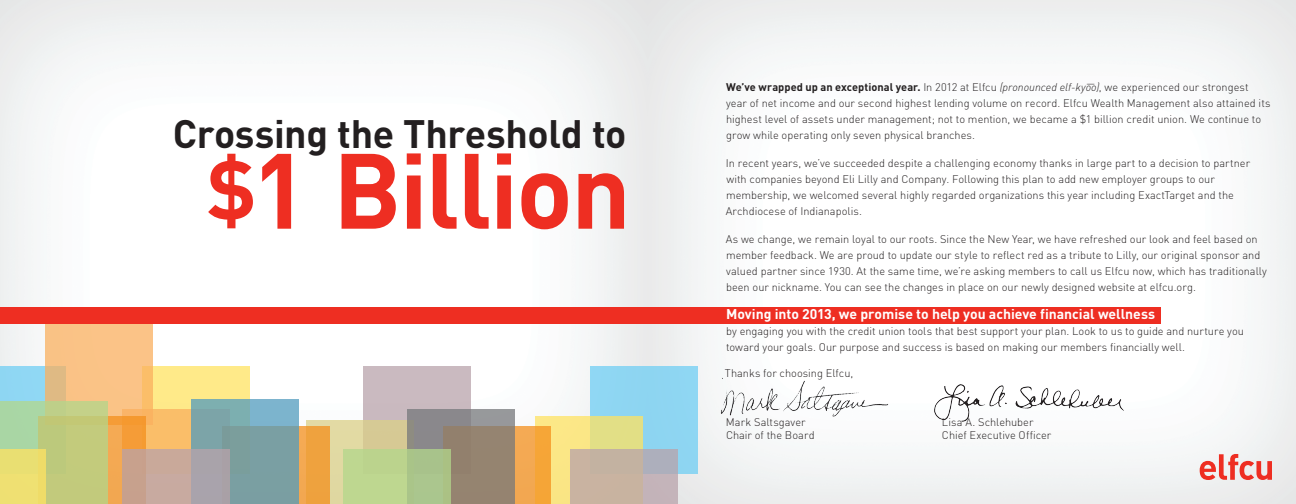
<style>
.page{position:relative;width:1296px;height:504px;background:#fff}
.page>*{position:absolute;margin:0;border:0;box-sizing:border-box;transform-origin:0 0}
.t1{font:700 105.1px "DINOT";letter-spacing:-.025em;color:#ee2e22}
.t2{font:700 39.2px "DINOT";letter-spacing:-.01em;color:#231f20}
.t3{font:700 14px "DINOT";color:#fff}
.t4{font:300 11px/16px "DINOT";color:#231f20}
.s1{font-size:81.1px}
.s2{font-weight:700}
.s3{font-style:italic}
</style>
<div class="page">
<img style="left:0;top:0;width:1296px;height:504px">
<img style="left:711px;top:364px;width:183px;height:65px">
<div style="left:590px;top:366px;width:108px;height:108px;background:#8ed5f2"></div>
<div style="left:363px;top:366px;width:108px;height:108px;background:#cabac0"></div>
<div style="left:143px;top:366px;width:107px;height:108px;background:#ffea89"></div>
<div style="left:0;top:366px;width:66px;height:108px;background:#90d7f3"></div>
<svg style="left:46px;top:324px;width:107px;height:92px;background:#f7c184"></svg>
<div style="left:535px;top:416px;width:107px;height:88px;background:linear-gradient(to right,#ffe987,#dcdd85)"></div>
<div style="left:306px;top:420px;width:108px;height:84px;background:linear-gradient(to right,#e6dfa8,#d3c590)"></div>
<div style="left:122px;top:410px;width:108px;height:94px;background:#fabe69"></div>
<svg style="left:514px;top:426px;width:36px;height:78px;background:#f1a647"></svg>
<svg style="left:299px;top:426px;width:30px;height:78px;background:#efa342"></svg>
<svg style="left:108px;top:416px;width:37px;height:88px;background:#f4a245"></svg>
<svg style="left:407px;top:410px;width:107px;height:94px;background:#92867a"></svg>
<svg style="left:192px;top:400px;width:107px;height:104px;background:#7aa3a9"></svg>
<svg style="left:0;top:402px;width:108px;height:102px;background:#bbcd85"></svg>
<svg style="left:570px;top:449px;width:107px;height:55px;background:#c2b2a8"></svg>
<div style="left:343px;top:449px;width:107px;height:55px;background:linear-gradient(to right,#c4dc91,#a7c189)"></div>
<svg style="left:122px;top:449px;width:108px;height:55px;background:#bca59e"></svg>
<div style="left:0;top:449px;width:46px;height:55px;background:#efdf72"></div>
<div style="left:0;top:307px;width:1160px;height:17px;background:#ee2e22"></div>
<img style="left:934px;top:384px;width:190px;height:37px">
<svg style="left:1200px;top:454px;width:72px;height:26px"></svg>
<h2 class="t2" style="left:173px;top:109px;width:455px">Crossing the Threshold to</h2>
<h1 class="t1" style="left:207px;top:122px;width:426px"><span class="s1">$</span>1 Billion</h1>
<p class="t4" style="left:726px;top:79px;width:546px"><span class="s2">We’ve wrapped up an exceptional year.</span> In 2012 at Elfcu <span class="s3">(pronounced elf-kyoo</span><sup>—</sup><span class="s3">)</span>, we experienced our strongest year of net income and our second highest lending volume on record. Elfcu Wealth Management also attained its highest level of assets under management; not to mention, we became a $1 billion credit union. We continue to grow while operating only seven physical branches.</p>
<p class="t4" style="left:726px;top:155px;width:526px">In recent years, we’ve succeeded despite a challenging economy thanks in large part to a decision to partner with companies beyond Eli Lilly and Company. Following this plan to add new employer groups to our membership, we welcomed several highly regarded organizations this year including ExactTarget and the Archdiocese of Indianapolis.</p>
<p class="t4" style="left:726px;top:231px;width:543px">As we change, we remain loyal to our roots. Since the New Year, we have refreshed our look and feel based on member feedback. We are proud to update our style to reflect red as a tribute to Lilly, our original sponsor and valued partner since 1930. At the same time, we’re asking members to call us Elfcu now, which has traditionally been our nickname. You can see the changes in place on our newly designed website at elfcu.org.</p>
<p class="t3" style="left:726px;top:305px;width:431px">Moving into 2013, we promise to help you achieve financial wellness</p>
<p class="t4" style="left:726px;top:323px;width:519px">by engaging you with the credit union tools that best support your plan. Look to us to guide and nurture you toward your goals. Our purpose and success is based on making our members financially well.</p>
<p class="t4" style="left:725px;top:365px;width:130px">Thanks for choosing Elfcu,</p>
<p class="t4" style="left:726px;top:414px;width:81px">Mark Saltsgaver</p>
<p class="t4" style="left:942px;top:414px;width:93px">Lisa A. Schlehuber</p>
<p class="t4" style="left:726px;top:427px;width:90px">Chair of the Board</p>
<p class="t4" style="left:942px;top:427px;width:111px">Chief Executive Officer</p>
</div>
